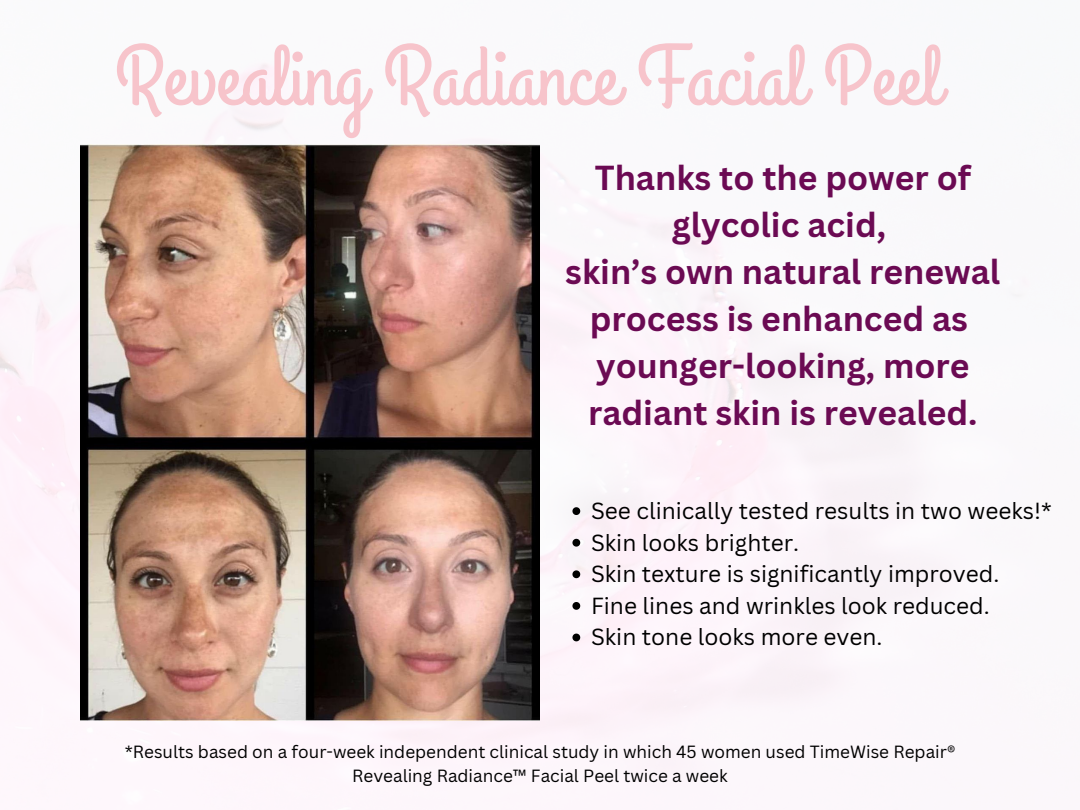
<style>
.page{position:relative;width:1080px;height:810px;background:#fff}
.page>*{position:absolute;margin:0;border:0;box-sizing:border-box;transform-origin:0 0}
.t1{font:85.31px "Grand Hotel";color:#f7c4cb}
.t2{font:700 33.75px/46.9px "Canva Sans";color:#6b0a53;text-align:center}
.t3{font:22.69px/31.6px "Canva Sans";color:#000}
.t4{font:17.19px/23.9px "Canva Sans";color:#000;text-align:center}
</style>
<div class="page">
<img style="left:0;top:63px;width:1026px;height:719px">
<img style="left:81px;top:144px;width:459px;height:576px">
<svg style="left:572px;top:507px;width:8px;height:8px"></svg>
<svg style="left:572px;top:539px;width:8px;height:8px"></svg>
<svg style="left:572px;top:570px;width:8px;height:8px"></svg>
<svg style="left:572px;top:602px;width:8px;height:8px"></svg>
<svg style="left:572px;top:634px;width:8px;height:7px"></svg>
<h1 class="t1" style="left:115px;top:22px;width:827px">Revealing Radiance Facial Peel</h1>
<h2 class="t2" style="left:565px;top:154px;width:437px">Thanks to the power of glycolic acid,<br>skin’s own natural renewal process is enhanced as younger-looking, more radiant skin is revealed.</h2>
<p class="t3" style="left:591px;top:494px;width:462px">See clinically tested results in two weeks!* Skin looks brighter.<br>Skin texture is significantly improved.<br>Fine lines and wrinkles look reduced.<br>Skin tone looks more even.</p>
<p class="t4" style="left:125px;top:740px;width:832px">*Results based on a four-week independent clinical study in which 45 women used TimeWise Repair®<br>Revealing Radiance™ Facial Peel twice a week</p>
</div>
